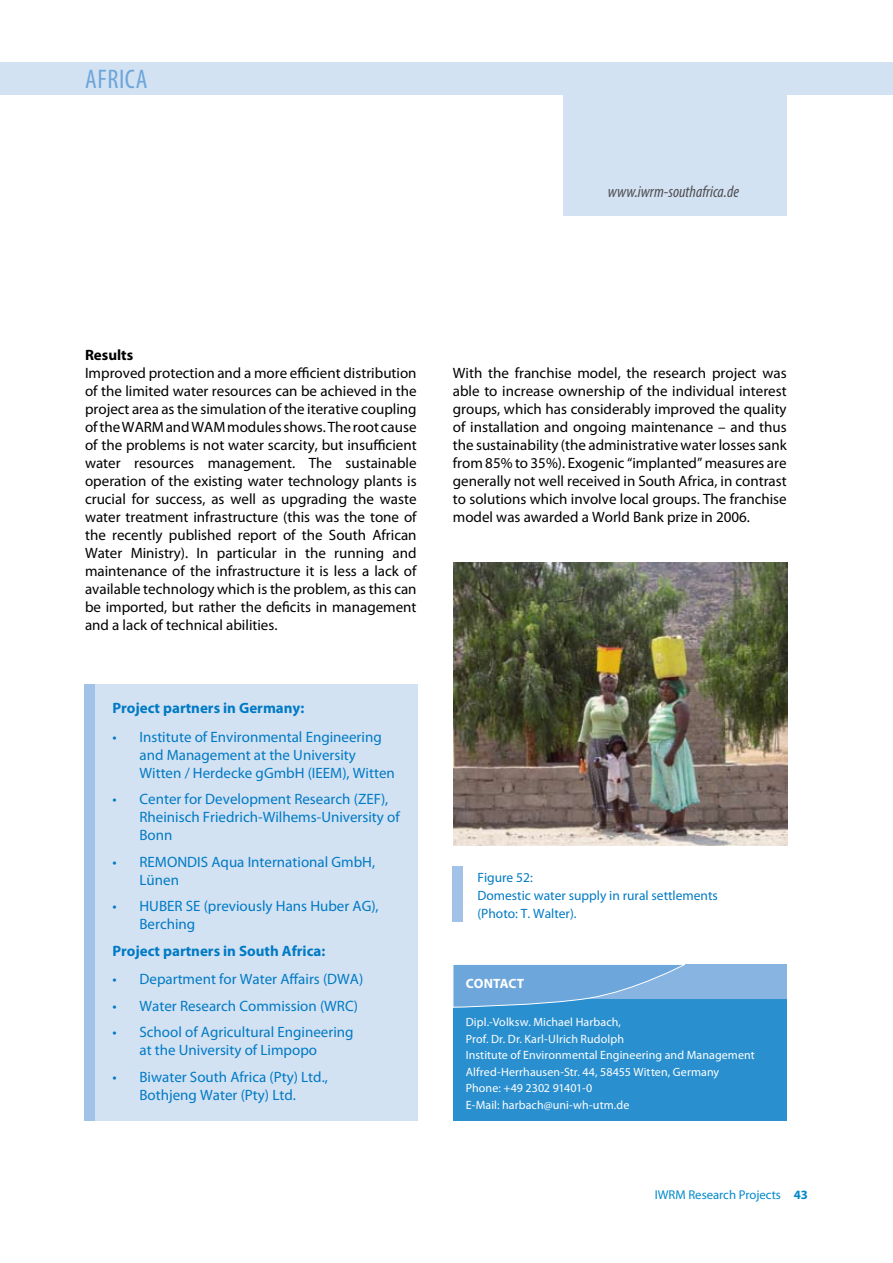
<style>
.page{position:relative;width:893px;height:1263px;background:#fff}
.page>*{position:absolute;margin:0;border:0;box-sizing:border-box;transform-origin:0 0}
.t1{font:condensed 27px "Myriad Pro";color:#6da6da}
.t2{font:italic condensed 16.5px "Myriad Pro";color:#504f53}
.t3{font:15px/18px "Myriad Pro";color:#000;text-align:justify}
.t4{font:15px/18px "Myriad Pro";color:#007ac4}
.t5{font:700 15px "Myriad Pro";color:#007ac4}
.t6{font:700 15px "Myriad Pro";color:#000}
.t7{font:13.5px/18px "Myriad Pro";color:#007ac4}
.t8{font:700 13.5px "Myriad Pro";color:#fff}
.t9{font:12.75px "Myriad Pro";color:#008acc}
.t10{font:12px/16.5px "Myriad Pro";letter-spacing:.01em;color:#fff}
.s1{font-weight:700}
</style>
<div class="page">
<div style="left:0;top:63px;width:893px;height:32px;background:#d3e2f3"></div>
<div style="left:453px;top:866px;width:10px;height:56px;background:#a2c3e7"></div>
<div style="left:564px;top:81px;width:223px;height:135px;background:#d3e2f3"></div>
<div style="left:453px;top:996px;width:334px;height:125px;background:#298fcf"></div>
<div style="left:453px;top:965px;width:334px;height:34px;background:#87b4e0"></div>
<svg style="left:453px;top:965px;width:232px;height:42px"></svg>
<img style="left:454px;top:563px;width:333px;height:283px">
<div style="left:85px;top:684px;width:333px;height:437px;background:#d3e2f3"></div>
<div style="left:85px;top:684px;width:10px;height:437px;background:#a2c3e7"></div>
<h1 class="t1" style="left:85px;top:63px;width:11px">AFRIC</h1>
<h1 class="t1" style="left:136px;top:63px;width:13px">A</h1>
<p class="t2" style="left:608px;top:181px;width:133px">www.iwrm-southafrica.de</p>
<p class="t6" style="left:85px;top:345px;width:50px">Results</p>
<p class="t3" style="left:85px;top:364px;width:333px">Improved protection and a more efficient distribution of the limited water resources can be achieved in the project area as the simulation of the iterative coupling of the WARM and WAM modules shows. The root cause of the problems is not water scarcity, but insufficient water resources management. The sustainable operation of the existing water technology plants is crucial for success, as well as upgrading the waste water treatment infrastructure (this was the tone of the recently published report of the South African Water Ministry). In particular in the running and maintenance of the infrastructure it is less a lack of available technology which is the problem, as this can be imported, but rather the deficits in management and a lack of technical abilities.</p>
<p class="t5" style="left:112px;top:698px;width:193px">Project partners in Germany:</p>
<p class="t4" style="left:140px;top:727px;width:257px;text-indent:-27px">• Institute of Environmental Engineering and Management at the University<br>Witten / Herdecke gGmbH (IEEM), Witten</p>
<p class="t4" style="left:140px;top:790px;width:262px;text-indent:-27px">• Center for Development Research (ZEF),<br>Rheinisch Friedrich-Wilhems-University of<br>Bonn</p>
<p class="t4" style="left:140px;top:852px;width:237px;text-indent:-27px">• REMONDIS Aqua International GmbH,<br>Lünen</p>
<p class="t4" style="left:140px;top:897px;width:241px;text-indent:-27px">• HUBER SE (previously Hans Huber AG),<br>Berching</p>
<p class="t5" style="left:112px;top:941px;width:214px">Project partners in South Africa:</p>
<p class="t4" style="left:112px;top:970px;width:252px">• Department for Water Affairs (DWA)</p>
<p class="t4" style="left:112px;top:996px;width:247px">• Water Research Commission (WRC)</p>
<p class="t4" style="left:140px;top:1023px;width:216px;text-indent:-27px">• School of Agricultural Engineering at the University of Limpopo</p>
<p class="t4" style="left:113px;top:1067px;width:217px;text-align:center">• Biwater South Africa (Pty) Ltd.,<br>Bothjeng Water (Pty) Ltd.</p>
<p class="t3" style="left:453px;top:364px;width:335px">With the franchise model, the research project was able to increase ownership of the individual interest groups, which has considerably improved the quality of installation and ongoing maintenance – and thus the sustainability (the administrative water losses sank from 85% to 35%). Exogenic “implanted” measures are generally not well received in South Africa, in contrast to solutions which involve local groups. The franchise model was awarded a World Bank prize in 2006.</p>
<p class="t7" style="left:477px;top:868px;width:242px">Figure 52:<br>Domestic water supply in rural settlements (Photo: T. Walter).</p>
<p class="t8" style="left:466px;top:974px;width:60px">Contact</p>
<p class="t10" style="left:466px;top:1014px;width:291px">Dipl.-Volksw. Michael Harbach,<br>Prof. Dr. Dr. Karl-Ulrich Rudolph<br>Institute of Environmental Engineering and Management Alfred-Herrhausen-Str. 44, 58455 Witten, Germany Phone: +49 2302 91401-0<br>E-Mail: harbach@uni-wh-utm.de</p>
<p class="t9" style="left:655px;top:1187px;width:155px">IWRM Research Projects <span class="s1">43</span></p>
</div>
